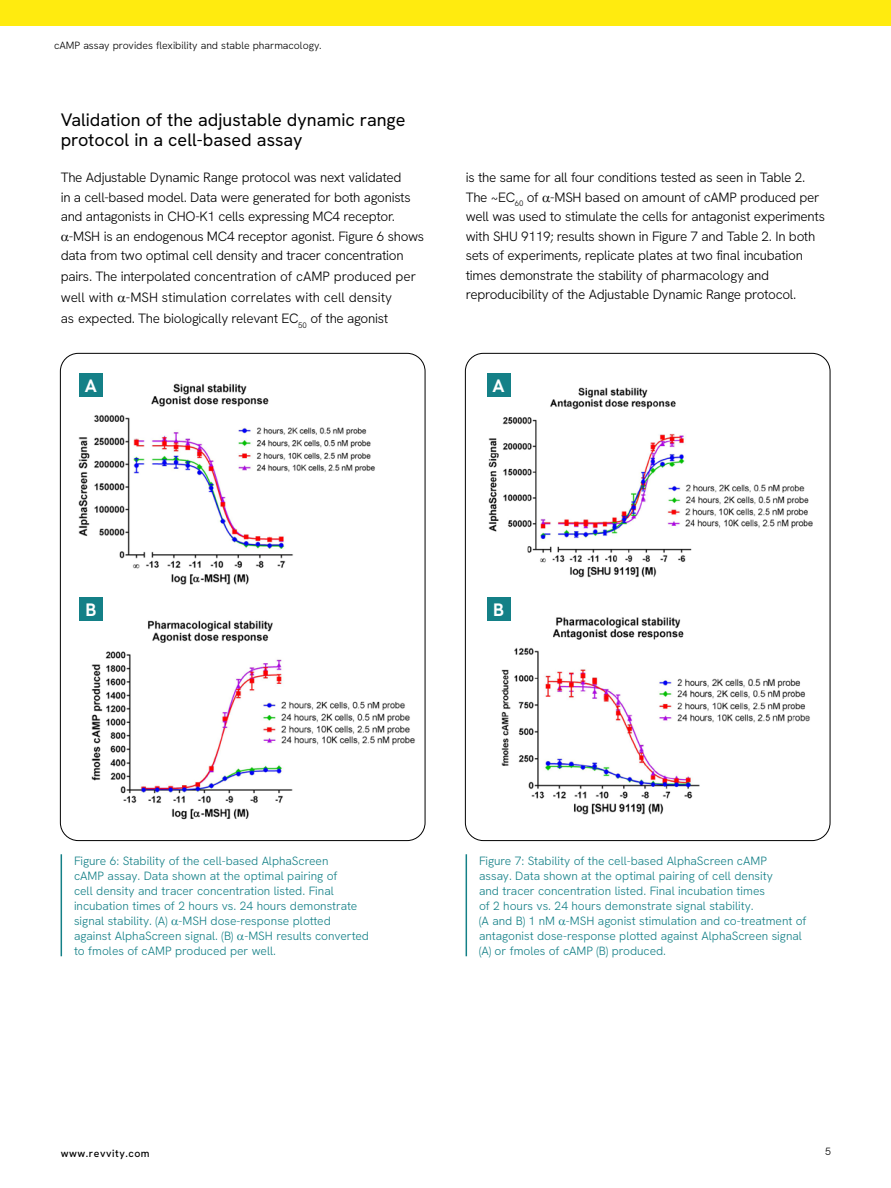
<style>
.page{position:relative;width:891px;height:1188px;background:#fff}
.page>*{position:absolute;margin:0;border:0;box-sizing:border-box;transform-origin:0 0}
.Sub_Head{font:18px/20.2px "Hanken Grotesk";color:#000}
.t1{font:700 18px "Hanken Grotesk";color:#fff}
.Body_Copy{font:300 13.5px/19.5px "Hanken Grotesk";letter-spacing:-.02em;color:#000}
.Captions{font:300 12px/15px "Hanken Grotesk";color:#148087}
.t2{font:300 10.5px "Hanken Grotesk";color:#000}
.t3{font:500 10.5px "Hanken Grotesk";letter-spacing:.05em;color:#000}
</style>
<div class="page">
<div style="left:0;top:0;width:891px;height:26px;background:#ffeb0f"></div>
<img style="left:60px;top:357px;width:365px;height:479px">
<hr style="left:61px;top:854px;width:1px;height:102px;background:#148087">
<div style="left:79px;top:373px;width:24px;height:24px;background:#148087"></div>
<div style="left:79px;top:597px;width:24px;height:24px;background:#148087"></div>
<img style="left:465px;top:366px;width:365px;height:449px">
<hr style="left:466px;top:854px;width:1px;height:102px;background:#148087">
<div style="left:487px;top:373px;width:24px;height:24px;background:#148087"></div>
<div style="left:487px;top:597px;width:24px;height:24px;background:#148087"></div>
<p class="t2" style="left:54px;top:39px;width:269px">cAMP assay provides flexibility and stable pharmacology.</p>
<p class="Sub_Head" style="left:61px;top:109px;width:346px">Validation of the adjustable dynamic range protocol in a cell-based assay</p>
<p class="Body_Copy" style="left:61px;top:168px;width:342px">The Adjustable Dynamic Range protocol was next validated</p>
<p class="Body_Copy" style="left:61px;top:187px;width:352px">in a cell-based model. Data were generated for both agonists</p>
<p class="Body_Copy" style="left:61px;top:207px;width:336px">and antagonists in CHO-K1 cells expressing MC4 receptor.</p>
<p class="Body_Copy" style="left:69px;top:226px;width:357px">-MSH is an endogenous MC4 receptor agonist. Figure 6 shows</p>
<p class="Body_Copy" style="left:61px;top:246px;width:344px">data from two optimal cell density and tracer concentration</p>
<p class="Body_Copy" style="left:61px;top:266px;width:357px;line-height:21px">pairs. The interpolated concentration of cAMP produced per well with -MSH stimulation correlates with cell density<br>as expected. The biologically relevant EC<sub>50</sub> of the agonist</p>
<p class="t1" style="left:85px;top:374px;width:14px">A</p>
<p class="Body_Copy" style="left:466px;top:168px;width:361px">is the same for all four conditions tested as seen in Table 2.<br>The ~EC<sub>60</sub> of -MSH based on amount of cAMP produced per well was used to stimulate the cells for antagonist experiments with SHU 9119; results shown in Figure 7 and Table 2. In both sets of experiments, replicate plates at two final incubation times demonstrate the stability of pharmacology and reproducibility of the Adjustable Dynamic Range protocol.</p>
<p class="t1" style="left:492px;top:374px;width:14px">A</p>
<p class="t1" style="left:85px;top:598px;width:12px">B</p>
<p class="t1" style="left:493px;top:598px;width:12px">B</p>
<p class="Captions" style="left:74px;top:853px;width:297px">Figure 6: Stability of the cell-based AlphaScreen<br>cAMP assay. Data shown at the optimal pairing of<br>cell density and tracer concentration listed. Final incubation times of 2 hours vs. 24 hours demonstrate signal stability. (A) -MSH dose-response plotted against AlphaScreen signal. (B) -MSH results converted to fmoles of cAMP produced per well.</p>
<p class="Captions" style="left:479px;top:853px;width:329px">Figure 7: Stability of the cell-based AlphaScreen cAMP<br>assay. Data shown at the optimal pairing of cell density<br>and tracer concentration listed. Final incubation times<br>of 2 hours vs. 24 hours demonstrate signal stability.<br>(A and B) 1 nM -MSH agonist stimulation and co-treatment of antagonist dose-response plotted against AlphaScreen signal (A) or fmoles of cAMP (B) produced.</p>
<p class="t3" style="left:61px;top:1147px;width:90px">www.revvity.com</p>
<p class="t2" style="left:825px;top:1145px;width:7px">5</p>
</div>
